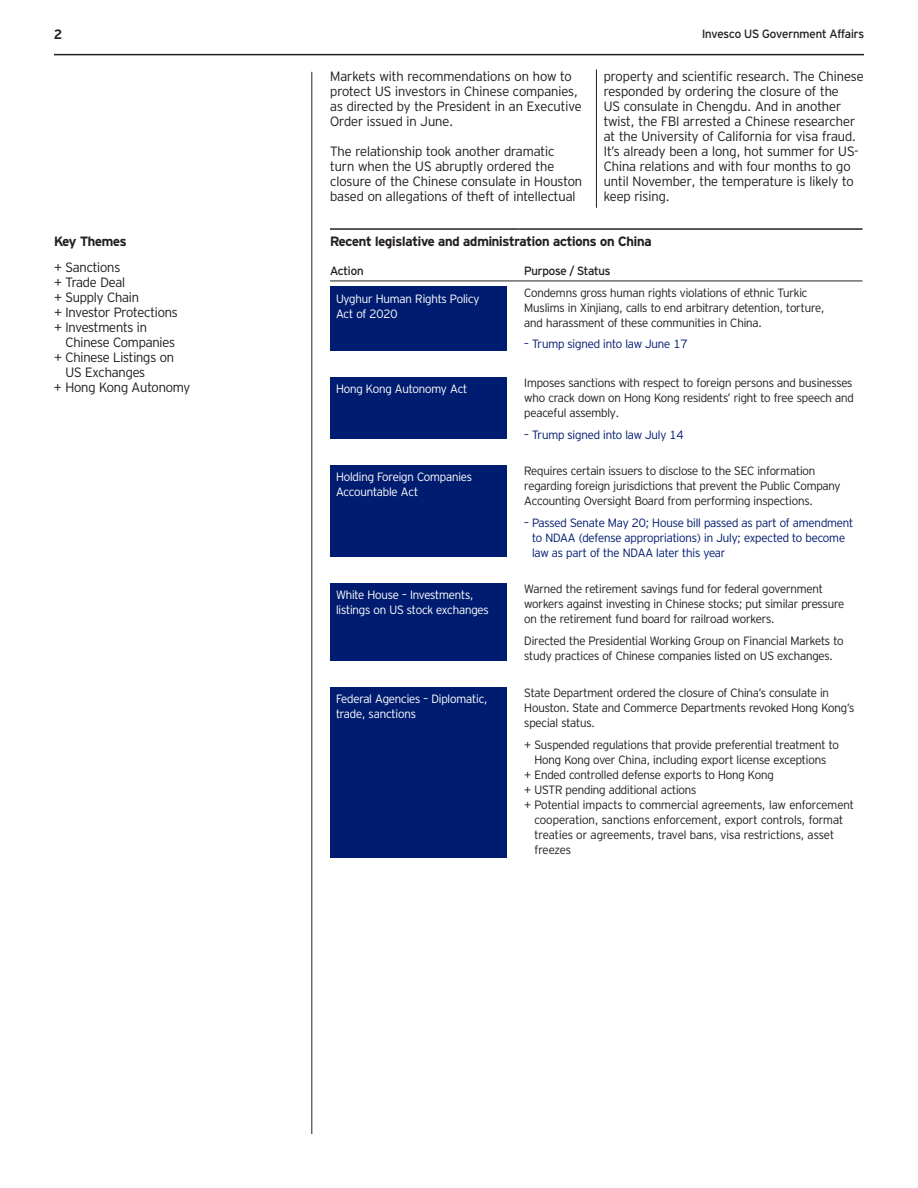
<style>
.page{position:relative;width:918px;height:1188px;background:#fff}
.page>*{position:absolute;margin:0;border:0;box-sizing:border-box;transform-origin:0 0}
.t1{font:300 13.5px/15px "Invesco Interstate";color:#231f20}
.t2{font:700 13.5px "Invesco Interstate";letter-spacing:-.01em;color:#231f20}
.t3{font:300 12px/15px "Invesco Interstate";letter-spacing:-.01em;color:#231f20}
.t4{font:300 12px/15px "Invesco Interstate";letter-spacing:-.01em;color:#001c70}
.t5{font:300 12px/15px "Invesco Interstate";letter-spacing:-.01em;color:#fff}
.t6{font:12px "Invesco Interstate";letter-spacing:-.01em;color:#231f20}
</style>
<div class="page">
<hr style="left:54px;top:54px;width:810px;height:1px;background:#231f20">
<hr style="left:312px;top:72px;width:1px;height:1062px;background:#231f20">
<hr style="left:596px;top:70px;width:1px;height:138px;background:#231f20">
<hr style="left:330px;top:281px;width:188px;height:1px;background:#231f20">
<hr style="left:518px;top:281px;width:344px;height:1px;background:#231f20">
<hr style="left:330px;top:228px;width:188px;height:2px;background:#231f20">
<hr style="left:518px;top:228px;width:344px;height:2px;background:#231f20">
<div style="left:330px;top:287px;width:176px;height:64px;background:#001c70"></div>
<div style="left:330px;top:377px;width:176px;height:62px;background:#001c70"></div>
<div style="left:330px;top:465px;width:176px;height:92px;background:#001c70"></div>
<div style="left:330px;top:583px;width:176px;height:78px;background:#001c70"></div>
<div style="left:330px;top:687px;width:176px;height:170px;background:#001c70"></div>
<p class="t2" style="left:54px;top:26px;width:9px">2</p>
<p class="t6" style="left:702px;top:26px;width:163px">Invesco US Government Affairs</p>
<p class="t1" style="left:330px;top:69px;width:253px">Markets with recommendations on how to protect US investors in Chinese companies, as directed by the President in an Executive Order issued in June.</p>
<p class="t1" style="left:330px;top:144px;width:254px">The relationship took another dramatic<br>turn when the US abruptly ordered the closure of the Chinese consulate in Houston based on allegations of theft of intellectual</p>
<p class="t1" style="left:604px;top:69px;width:261px">property and scientific research. The Chinese responded by ordering the closure of the<br>US consulate in Chengdu. And in another twist, the FBI arrested a Chinese researcher at the University of California for visa fraud.<br>It’s already been a long, hot summer for US-China relations and with four months to go until November, the temperature is likely to keep rising.</p>
<p class="t2" style="left:330px;top:233px;width:323px">Recent legislative and administration actions on China</p>
<p class="t6" style="left:330px;top:263px;width:35px">Action</p>
<p class="t6" style="left:524px;top:263px;width:88px">Purpose / Status</p>
<p class="t5" style="left:336px;top:291px;width:145px">Uyghur Human Rights Policy<br>Act of 2020</p>
<p class="t3" style="left:524px;top:285px;width:302px">Condemns gross human rights violations of ethnic Turkic<br>Muslims in Xinjiang, calls to end arbitrary detention, torture, and harassment of these communities in China.</p>
<p class="t4" style="left:524px;top:336px;width:165px">– Trump signed into law June 17</p>
<p class="t5" style="left:336px;top:381px;width:133px">Hong Kong Autonomy Act</p>
<p class="t3" style="left:524px;top:375px;width:331px;text-align:justify">Imposes sanctions with respect to foreign persons and businesses who crack down on Hong Kong residents’ right to free speech and peaceful assembly.</p>
<p class="t4" style="left:524px;top:427px;width:161px">– Trump signed into law July 14</p>
<p class="t5" style="left:336px;top:469px;width:138px">Holding Foreign Companies<br>Accountable Act</p>
<p class="t3" style="left:524px;top:463px;width:318px">Requires certain issuers to disclose to the SEC information regarding foreign jurisdictions that prevent the Public Company<br>Accounting Oversight Board from performing inspections.</p>
<p class="t4" style="left:532px;top:515px;width:323px;text-indent:-8px">– Passed Senate May 20; House bill passed as part of amendment to NDAA (defense appropriations) in July; expected to become law as part of the NDAA later this year</p>
<p class="t5" style="left:336px;top:587px;width:154px">White House – Investments, listings on US stock exchanges</p>
<p class="t3" style="left:524px;top:581px;width:322px">Warned the retirement savings fund for federal government workers against investing in Chinese stocks; put similar pressure on the retirement fund board for railroad workers.</p>
<p class="t3" style="left:524px;top:633px;width:321px">Directed the Presidential Working Group on Financial Markets to study practices of Chinese companies listed on US exchanges.</p>
<p class="t5" style="left:336px;top:691px;width:153px">Federal Agencies – Diplomatic, trade, sanctions</p>
<p class="t3" style="left:524px;top:685px;width:332px">State Department ordered the closure of China’s consulate in<br>Houston. State and Commerce Departments revoked Hong Kong’s special status.</p>
<p class="t3" style="left:524px;top:737px;width:316px">+ Suspended regulations that provide preferential treatment to</p>
<p class="t3" style="left:534px;top:752px;width:293px">Hong Kong over China, including export license exceptions</p>
<p class="t3" style="left:524px;top:767px;width:251px">+ Ended controlled defense exports to Hong Kong</p>
<p class="t3" style="left:524px;top:782px;width:174px">+ USTR pending additional actions</p>
<p class="t3" style="left:524px;top:797px;width:331px">+ Potential impacts to commercial agreements, law enforcement</p>
<p class="t3" style="left:534px;top:812px;width:310px">cooperation, sanctions enforcement, export controls, format</p>
<p class="t3" style="left:534px;top:827px;width:301px">treaties or agreements, travel bans, visa restrictions, asset</p>
<p class="t3" style="left:534px;top:842px;width:38px">freezes</p>
<p class="t2" style="left:54px;top:233px;width:74px">Key Themes</p>
<p class="t1" style="left:54px;top:259px;width:125px">+ Sanctions<br>+ Trade Deal<br>+ Supply Chain<br>+ Investor Protections + Investments in</p>
<p class="t1" style="left:65px;top:334px;width:111px">Chinese Companies</p>
<p class="t1" style="left:54px;top:349px;width:122px">+ Chinese Listings on</p>
<p class="t1" style="left:65px;top:364px;width:81px">US Exchanges</p>
<p class="t1" style="left:54px;top:379px;width:138px">+ Hong Kong Autonomy</p>
</div>
